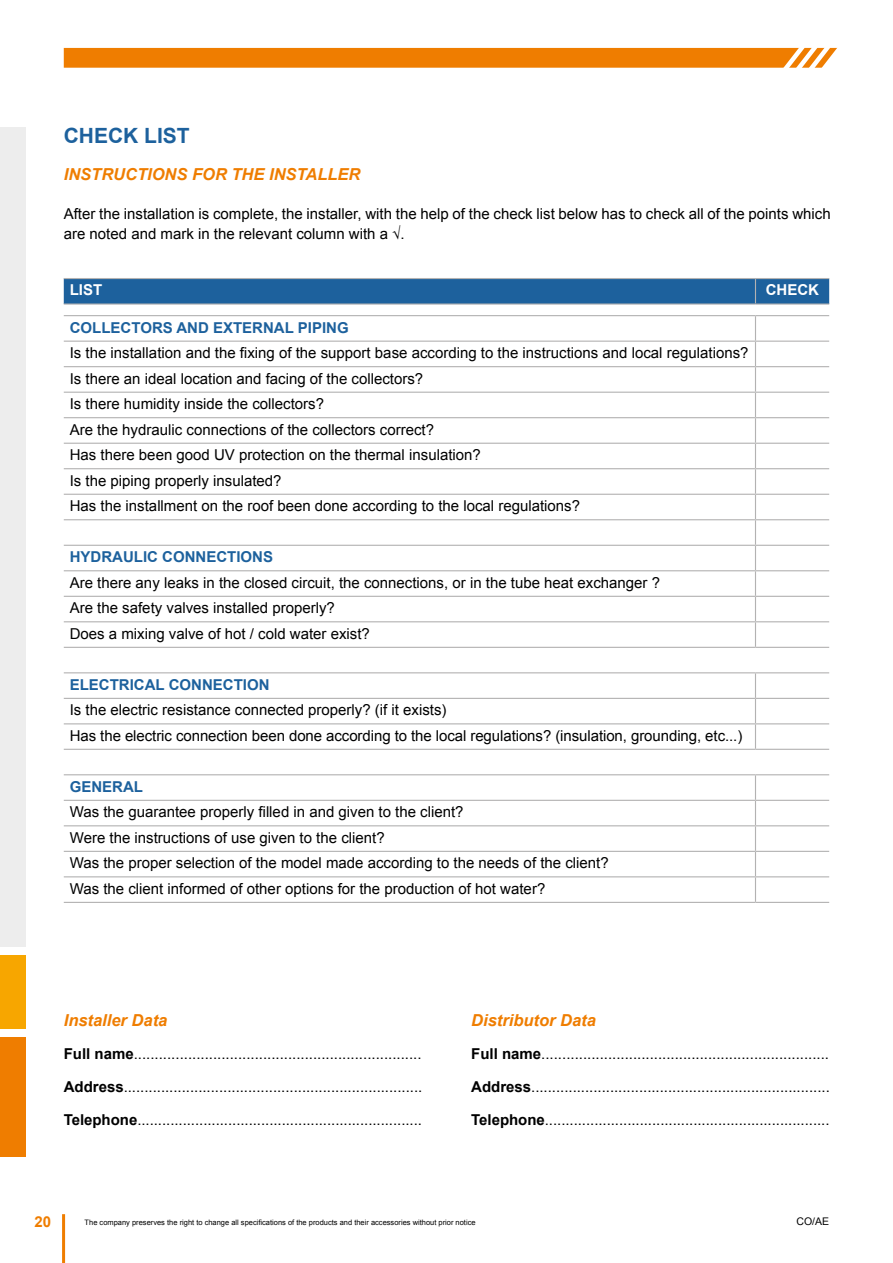
<style>
.page{position:relative;width:893px;height:1263px;background:#fff}
.page>*{position:absolute;margin:0;border:0;box-sizing:border-box;transform-origin:0 0}
.t1{font:700 21px "Arial";color:#1d619d}
.t2{font:italic 700 16.5px "Arial";color:#ef7d00}
.t3{font:15px/25.5px "Arial";color:#000}
.t4{font:700 15px "Arial";color:#1d619d}
.t5{font:700 15px "Arial";color:#fff}
.t6{font:700 15px "Arial";color:#ef7d00}
.t7{font:10.5px "Arial";color:#000}
.t8{font:7.5px "Arial";color:#000}
.s1{font-weight:700}
</style>
<div class="page">
<div style="left:0;top:1037px;width:26px;height:120px;background:#ef7d00"></div>
<div style="left:0;top:955px;width:26px;height:74px;background:#f7a600"></div>
<div style="left:0;top:128px;width:26px;height:819px;background:#ededed"></div>
<hr style="left:62px;top:1214px;width:3px;height:49px;background:#ef7d00">
<svg style="left:64px;top:47px;width:773px;height:21px;background:#f08816"></svg>
<hr style="left:64px;top:278px;width:691px;height:1px;background:#b3b2b2">
<hr style="left:755px;top:278px;width:74px;height:1px;background:#b3b2b2">
<div style="left:64px;top:279px;width:765px;height:24px;background:#1d619d"></div>
<hr style="left:64px;top:303px;width:691px;height:2px;background:#b3b2b2">
<hr style="left:755px;top:303px;width:74px;height:2px;background:#b3b2b2">
<hr style="left:64px;top:315px;width:691px;height:1px;background:#b3b2b2">
<hr style="left:755px;top:315px;width:74px;height:1px;background:#b3b2b2">
<hr style="left:64px;top:341px;width:691px;height:1px;background:#b3b2b2">
<hr style="left:755px;top:341px;width:74px;height:1px;background:#b3b2b2">
<hr style="left:64px;top:366px;width:691px;height:1px;background:#b3b2b2">
<hr style="left:755px;top:366px;width:74px;height:1px;background:#b3b2b2">
<hr style="left:64px;top:392px;width:691px;height:1px;background:#b3b2b2">
<hr style="left:755px;top:392px;width:74px;height:1px;background:#b3b2b2">
<hr style="left:64px;top:417px;width:691px;height:1px;background:#b3b2b2">
<hr style="left:755px;top:417px;width:74px;height:1px;background:#b3b2b2">
<hr style="left:64px;top:443px;width:691px;height:1px;background:#b3b2b2">
<hr style="left:755px;top:443px;width:74px;height:1px;background:#b3b2b2">
<hr style="left:64px;top:468px;width:691px;height:1px;background:#b3b2b2">
<hr style="left:755px;top:468px;width:74px;height:1px;background:#b3b2b2">
<hr style="left:64px;top:494px;width:691px;height:1px;background:#b3b2b2">
<hr style="left:755px;top:494px;width:74px;height:1px;background:#b3b2b2">
<hr style="left:64px;top:519px;width:691px;height:1px;background:#b3b2b2">
<hr style="left:755px;top:519px;width:74px;height:1px;background:#b3b2b2">
<hr style="left:64px;top:545px;width:691px;height:1px;background:#b3b2b2">
<hr style="left:755px;top:545px;width:74px;height:1px;background:#b3b2b2">
<hr style="left:64px;top:570px;width:691px;height:1px;background:#b3b2b2">
<hr style="left:755px;top:570px;width:74px;height:1px;background:#b3b2b2">
<hr style="left:64px;top:596px;width:691px;height:1px;background:#b3b2b2">
<hr style="left:755px;top:596px;width:74px;height:1px;background:#b3b2b2">
<hr style="left:64px;top:621px;width:691px;height:1px;background:#b3b2b2">
<hr style="left:755px;top:621px;width:74px;height:1px;background:#b3b2b2">
<svg style="left:755px;top:316px;width:1px;height:331px"></svg>
<hr style="left:64px;top:647px;width:691px;height:1px;background:#b3b2b2">
<hr style="left:755px;top:647px;width:74px;height:1px;background:#b3b2b2">
<hr style="left:64px;top:672px;width:691px;height:1px;background:#b3b2b2">
<hr style="left:755px;top:672px;width:74px;height:1px;background:#b3b2b2">
<hr style="left:64px;top:698px;width:691px;height:1px;background:#b3b2b2">
<hr style="left:755px;top:698px;width:74px;height:1px;background:#b3b2b2">
<hr style="left:64px;top:723px;width:691px;height:1px;background:#b3b2b2">
<hr style="left:755px;top:723px;width:74px;height:1px;background:#b3b2b2">
<svg style="left:755px;top:673px;width:1px;height:76px"></svg>
<hr style="left:64px;top:749px;width:691px;height:1px;background:#b3b2b2">
<hr style="left:755px;top:749px;width:74px;height:1px;background:#b3b2b2">
<hr style="left:64px;top:774px;width:691px;height:1px;background:#b3b2b2">
<hr style="left:755px;top:774px;width:74px;height:1px;background:#b3b2b2">
<hr style="left:64px;top:800px;width:691px;height:1px;background:#b3b2b2">
<hr style="left:755px;top:800px;width:74px;height:1px;background:#b3b2b2">
<hr style="left:64px;top:825px;width:691px;height:1px;background:#b3b2b2">
<hr style="left:755px;top:825px;width:74px;height:1px;background:#b3b2b2">
<hr style="left:64px;top:851px;width:691px;height:1px;background:#b3b2b2">
<hr style="left:755px;top:851px;width:74px;height:1px;background:#b3b2b2">
<hr style="left:64px;top:876px;width:691px;height:1px;background:#b3b2b2">
<hr style="left:755px;top:876px;width:74px;height:1px;background:#b3b2b2">
<svg style="left:755px;top:775px;width:1px;height:127px"></svg>
<hr style="left:64px;top:902px;width:691px;height:1px;background:#b3b2b2">
<hr style="left:755px;top:902px;width:74px;height:1px;background:#b3b2b2">
<h1 class="t1" style="left:64px;top:121px;width:127px">CHECK LIST</h1>
<p class="t2" style="left:64px;top:164px;width:298px">INSTRUCTIONS FOR THE INSTALLER</p>
<p class="t3" style="left:64px;top:204px;width:768px;line-height:19.5px">After the installation is complete, the installer, with the help of the check list below has to check all of the points which are noted and mark in the relevant column with a √.</p>
<p class="t5" style="left:70px;top:280px;width:34px">LIST</p>
<p class="t5" style="left:766px;top:280px;width:55px">CHECK</p>
<p class="t4" style="left:70px;top:317px;width:280px">COLLECTORS AND EXTERNAL PIPING</p>
<p class="t3" style="left:70px;top:340px;width:680px">Is the installation and the fixing of the support base according to the instructions and local regulations?<br>Is there an ideal location and facing of the collectors?<br>Is there humidity inside the collectors?<br>Are the hydraulic connections of the collectors correct?<br>Has there been good UV protection on the thermal insulation?<br>Is the piping properly insulated?<br>Has the installment on the roof been done according to the local regulations?</p>
<p class="t4" style="left:70px;top:547px;width:205px">HYDRAULIC CONNECTIONS</p>
<p class="t3" style="left:70px;top:570px;width:592px">Are there any leaks in the closed circuit, the connections, or in the tube heat exchanger ?<br>Are the safety valves installed properly?<br>Does a mixing valve of hot / cold water exist?</p>
<p class="t4" style="left:70px;top:674px;width:201px">ELECTRICAL CONNECTION</p>
<p class="t3" style="left:70px;top:697px;width:674px">Is the electric resistance connected properly? (if it exists)<br>Has the electric connection been done according to the local regulations? (insulation, grounding, etc...)</p>
<p class="t4" style="left:70px;top:776px;width:75px">GENERAL</p>
<p class="t3" style="left:70px;top:799px;width:540px">Was the guarantee properly filled in and given to the client?<br>Were the instructions of use given to the client?<br>Was the proper selection of the model made according to the needs of the client?<br>Was the client informed of other options for the production of hot water?</p>
<p class="t2" style="left:64px;top:1009px;width:105px">Installer Data</p>
<p class="t3" style="left:64px;top:1041px;width:359px"><span class="s1">Full name</span>.....................................................................</p>
<p class="t3" style="left:64px;top:1074px;width:360px"><span class="s1">Address</span>........................................................................</p>
<p class="t3" style="left:64px;top:1107px;width:360px"><span class="s1">Telephone</span>.....................................................................</p>
<p class="t2" style="left:471px;top:1009px;width:126px">Distributor Data</p>
<p class="t3" style="left:471px;top:1041px;width:359px"><span class="s1">Full name</span>.....................................................................</p>
<p class="t3" style="left:471px;top:1074px;width:360px"><span class="s1">Address</span>........................................................................</p>
<p class="t3" style="left:471px;top:1107px;width:360px"><span class="s1">Telephone</span>.....................................................................</p>
<p class="t6" style="left:35px;top:1211px;width:18px">20</p>
<p class="t8" style="left:85px;top:1217px;width:393px">The company preserves the right to change all specifications of the products and their accessories without prior notice</p>
<p class="t7" style="left:796px;top:1214px;width:34px">CO/AE</p>
</div>
